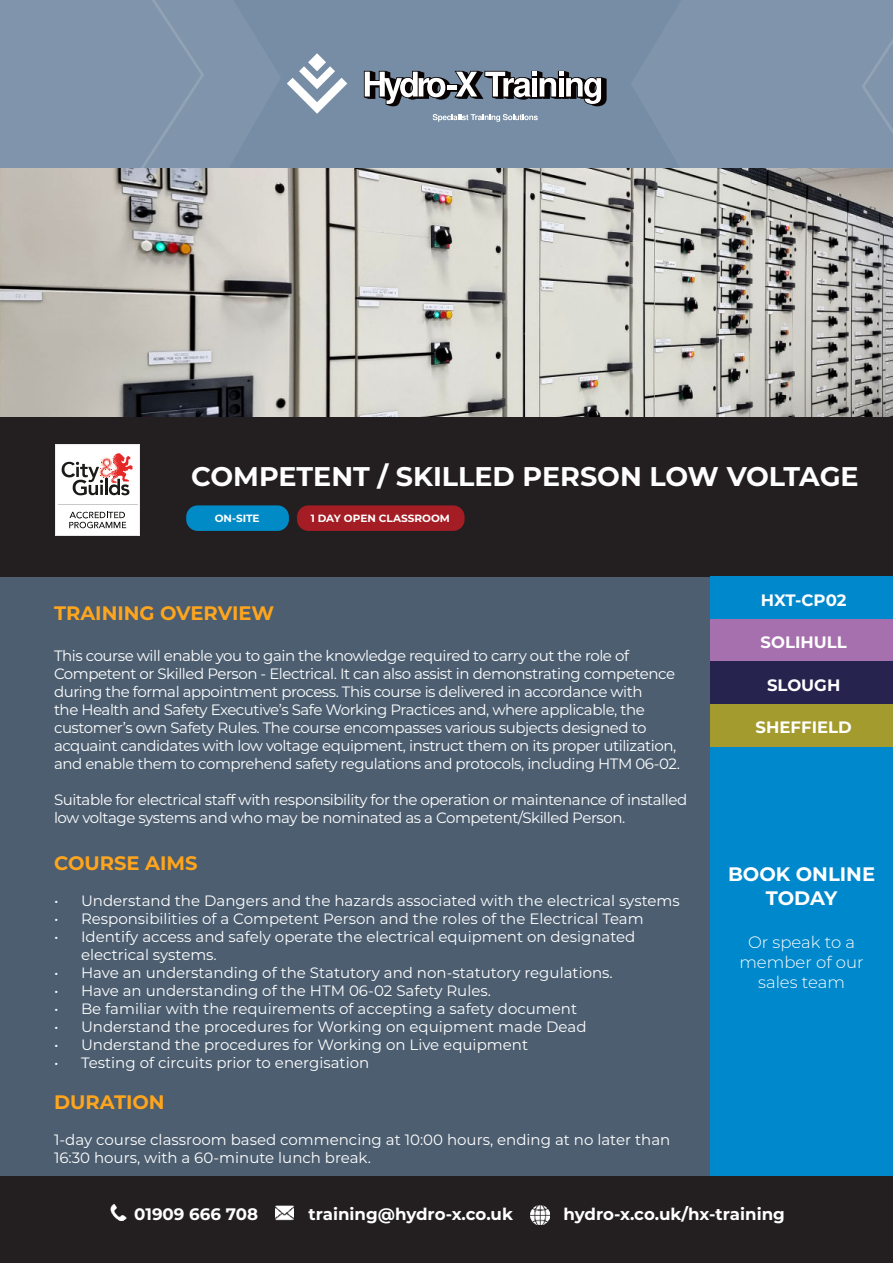
<style>
.page{position:relative;width:893px;height:1263px;background:#fff}
.page>*{position:absolute;margin:0;border:0;box-sizing:border-box;transform-origin:0 0}
.t1{font:700 27px "Montserrat";color:#fff}
.t2{font:700 19.5px "Montserrat";color:#ffa51d}
.t3{font:700 19.5px/23.4px "Montserrat";color:#fff;text-align:center}
.t4{font:700 16.65px "Montserrat";color:#fff}
.t5{font:700 16.5px "Montserrat";color:#fff}
.t6{font:300 16.5px/19.8px "Montserrat";color:#fff;text-align:center}
.t7{font:15px/18px "Montserrat";letter-spacing:-.03em;color:#fff}
.t8{font:15px/18px "Montserrat";color:#fff}
.t9{font:700 10.5px "Montserrat";color:#fff}
</style>
<div class="page">
<div style="left:0;top:1176px;width:893px;height:87px;background:#231f20"></div>
<img style="left:111px;top:1204px;width:15px;height:16px">
<img style="left:275px;top:1205px;width:19px;height:15px">
<img style="left:530px;top:1205px;width:19px;height:19px">
<div style="left:0;top:0;width:893px;height:168px;background:#8095ac"></div>
<svg style="left:141px;top:0;width:63px;height:168px"></svg>
<svg style="left:862px;top:39px;width:31px;height:94px"></svg>
<svg style="left:364px;top:71px;width:243px;height:35px"></svg>
<svg style="left:287px;top:53px;width:60px;height:61px"></svg>
<svg style="left:433px;top:114px;width:105px;height:8px"></svg>
<div style="left:0;top:574px;width:893px;height:602px;background:#4c5e70"></div>
<div style="left:0;top:417px;width:893px;height:159px;background:#231f20"></div>
<div style="left:55px;top:445px;width:85px;height:90px;background:#fff"></div>
<div style="left:55px;top:445px;width:85px;height:90px;border:1px solid #ebebec"></div>
<hr style="left:58px;top:504px;width:79px;height:1px;background:#cac8c8">
<svg style="left:62px;top:453px;width:71px;height:42px"></svg>
<svg style="left:69px;top:512px;width:57px;height:16px"></svg>
<div style="left:710px;top:576px;width:183px;height:43px;background:#08c"></div>
<div style="left:710px;top:746px;width:183px;height:430px;background:#08c"></div>
<div style="left:710px;top:704px;width:183px;height:42px;background:#a49b2e"></div>
<div style="left:710px;top:619px;width:183px;height:42px;background:#a66fad"></div>
<div style="left:710px;top:661px;width:183px;height:43px;background:#27234f"></div>
<div style="left:186px;top:505px;width:103px;height:26px;background:#008ac6;border-radius:11px"></div>
<div style="left:297px;top:505px;width:168px;height:26px;background:#a41d24;border-radius:11px"></div>
<img style="left:0;top:169px;width:893px;height:248px">
<h1 class="t1" style="left:191px;top:463px;width:669px">COMPETENT / SKILLED PERSON LOW VOLTAGE</h1>
<p class="t9" style="left:215px;top:513px;width:46px">ON-SITE</p>
<p class="t9" style="left:311px;top:513px;width:141px">1 DAY OPEN CLASSROOM</p>
<h2 class="t2" style="left:54px;top:603px;width:222px">TRAINING OVERVIEW</h2>
<p class="t7" style="left:54px;top:647px;width:627px">This course will enable you to gain the knowledge required to carry out the role of Competent or Skilled Person - Electrical. It can also assist in demonstrating competence during the formal appointment process. This course is delivered in accordance with<br>the Health and Safety Executive’s Safe Working Practices and, where applicable, the customer’s own Safety Rules. The course encompasses various subjects designed to acquaint candidates with low voltage equipment, instruct them on its proper utilization, and enable them to comprehend safety regulations and protocols, including HTM 06-02.</p>
<p class="t7" style="left:54px;top:791px;width:635px">Suitable for electrical staff with responsibility for the operation or maintenance of installed low voltage systems and who may be nominated as a Competent/Skilled Person.</p>
<h2 class="t2" style="left:54px;top:853px;width:145px">COURSE AIMS</h2>
<p class="t8" style="left:54px;top:892px;width:627px">• Understand the Dangers and the hazards associated with the electrical systems</p>
<p class="t8" style="left:54px;top:910px;width:591px">• Responsibilities of a Competent Person and the roles of the Electrical Team</p>
<p class="t8" style="left:81px;top:928px;width:556px;text-indent:-27px">• Identify access and safely operate the electrical equipment on designated electrical systems.</p>
<p class="t8" style="left:54px;top:964px;width:560px">• Have an understanding of the Statutory and non-statutory regulations.</p>
<p class="t8" style="left:54px;top:982px;width:438px">• Have an understanding of the HTM 06-02 Safety Rules.</p>
<p class="t8" style="left:54px;top:1000px;width:525px">• Be familiar with the requirements of accepting a safety document</p>
<p class="t8" style="left:54px;top:1018px;width:534px">• Understand the procedures for Working on equipment made Dead</p>
<p class="t8" style="left:54px;top:1036px;width:476px">• Understand the procedures for Working on Live equipment</p>
<p class="t8" style="left:54px;top:1054px;width:317px">• Testing of circuits prior to energisation</p>
<h2 class="t2" style="left:54px;top:1093px;width:112px">DURATION</h2>
<p class="t8" style="left:54px;top:1131px;width:618px">1-day course classroom based commencing at 10:00 hours, ending at no later than<br>16:30 hours, with a 60-minute lunch break.</p>
<p class="t5" style="left:761px;top:592px;width:87px">HXT-CP02</p>
<p class="t5" style="left:761px;top:634px;width:88px">SOLIHULL</p>
<p class="t5" style="left:767px;top:677px;width:75px">SLOUGH</p>
<p class="t5" style="left:756px;top:719px;width:98px">SHEFFIELD</p>
<h2 class="t3" style="left:728px;top:863px;width:149px">BOOK ONLINE<br>TODAY</h2>
<p class="t6" style="left:739px;top:933px;width:126px">Or speak to a member of our sales team</p>
<p class="t4" style="left:134px;top:1206px;width:125px">01909 666 708</p>
<p class="t4" style="left:308px;top:1206px;width:206px">training@hydro-x.co.uk</p>
<p class="t4" style="left:563px;top:1206px;width:223px">hydro-x.co.uk/hx-training</p>
</div>
